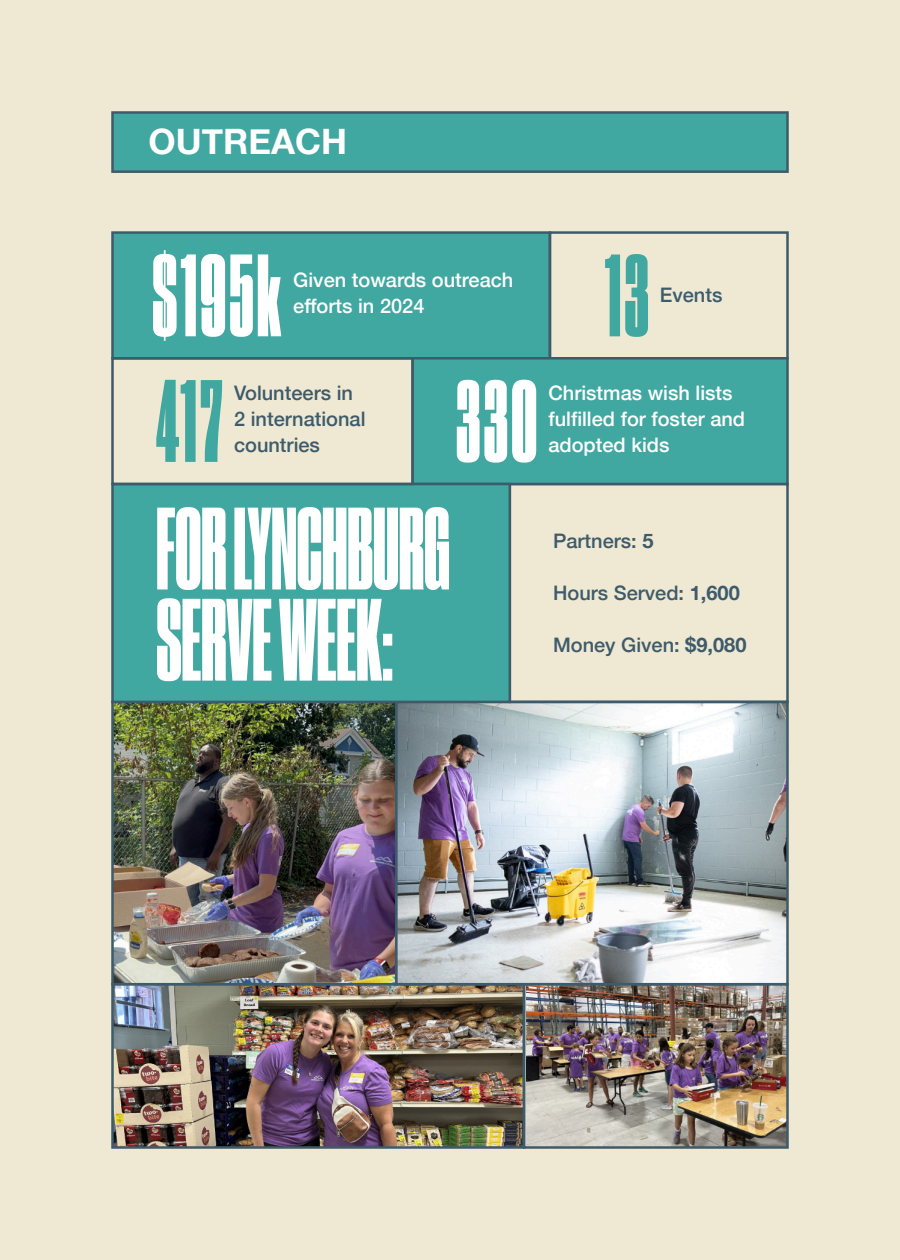
<style>
.page{position:relative;width:900px;height:1260px;background:#efe9d3}
.page>*{position:absolute;margin:0;border:0;box-sizing:border-box;transform-origin:0 0}
.t1{font:110px/91.2px "Druk X Condensed Super";color:#fff}
.t2{font:110px "Druk X Condensed Super";color:#41a7a1}
.t3{font:700 35px "Helvetica Neue";color:#fff}
.t4{font:500 20px/26px "Helvetica Neue";color:#3d5b6b}
.t5{font:500 20px/26px "Helvetica Neue";color:#fff}
.s1{font-weight:700}
</style>
<div class="page">
<img style="left:114px;top:986px;width:408px;height:160px">
<div style="left:111px;top:983px;width:414px;height:166px;border:2px solid #3d5b6b"></div>
<img style="left:526px;top:986px;width:260px;height:160px">
<div style="left:523px;top:983px;width:266px;height:166px;border:2px solid #3d5b6b"></div>
<img style="left:114px;top:704px;width:672px;height:278px">
<div style="left:111px;top:701px;width:287px;height:284px;border:2px solid #3d5b6b"></div>
<div style="left:395px;top:701px;width:394px;height:284px;border:2px solid #3d5b6b"></div>
<div style="left:111px;top:111px;width:678px;height:62px;background:#41a7a1;border:2px solid #3e5b6b"></div>
<div style="left:111px;top:231px;width:440px;height:129px;background:#41a7a1;border:2px solid #3e5b6b"></div>
<div style="left:549px;top:231px;width:240px;height:129px;border:2px solid #3e5b6b"></div>
<div style="left:509px;top:483px;width:280px;height:220px;border:2px solid #3e5b6b"></div>
<div style="left:411px;top:357px;width:378px;height:128px;background:#41a7a1;border:2px solid #3e5b6b"></div>
<div style="left:111px;top:483px;width:400px;height:220px;background:#41a7a1;border:2px solid #3e5b6b"></div>
<div style="left:111px;top:357px;width:303px;height:128px;border:2px solid #3e5b6b"></div>
<h2 class="t3" style="left:149px;top:120px;width:200px">OUTREACH</h2>
<h1 class="t1" style="left:152px;top:258px;width:130px">$195k</h1>
<p class="t5" style="left:293px;top:266px;width:222px">Given towards outreach efforts in 2024</p>
<h1 class="t2" style="left:605px;top:255px;width:46px">13</h1>
<p class="t4" style="left:660px;top:281px;width:64px">Events</p>
<h1 class="t2" style="left:156px;top:380px;width:68px">417</h1>
<p class="t4" style="left:234px;top:380px;width:133px">Volunteers in<br>2 international countries</p>
<h1 class="t1" style="left:456px;top:384px;width:83px">330</h1>
<p class="t5" style="left:548px;top:380px;width:198px">Christmas wish lists fulfilled for foster and adopted kids</p>
<h1 class="t1" style="left:156px;top:512px;width:295px">FOR LYNCHBURG<br>SERVE WEEK:</h1>
<p class="t4" style="left:553px;top:527px;width:102px">Partners: <span class="s1">5</span></p>
<p class="t4" style="left:553px;top:580px;width:188px">Hours Served: <span class="s1">1,600</span></p>
<p class="t4" style="left:553px;top:632px;width:195px">Money Given: <span class="s1">$9,080</span></p>
</div>
